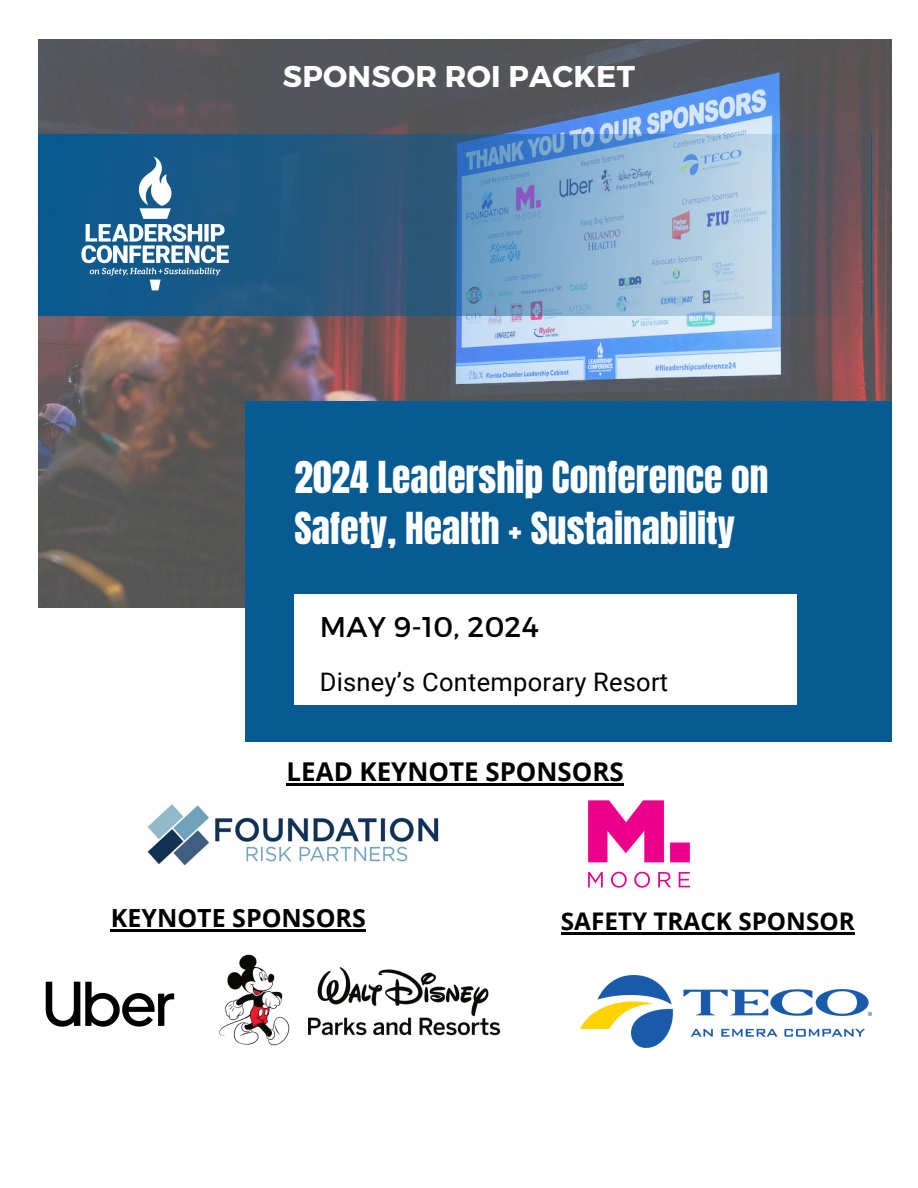
<style>
.page{position:relative;width:918px;height:1188px;background:#fff}
.page>*{position:absolute;margin:0;border:0;box-sizing:border-box;transform-origin:0 0}
.t1{font:37.5px/51.8px "Anton";color:#fff}
.t2{font:700 30px "Montserrat";letter-spacing:.01em;color:#fff}
.t3{font:28.5px "Montserrat";letter-spacing:.01em;color:#000}
.t4{font:700 25.95px "Open Sans";color:#000}
.t5{font:25.5px "Roboto";letter-spacing:.01em;color:#000}
.t6{font:700 25.05px "Open Sans";color:#000}
.t7{font:700 24.3px "Open Sans";color:#000}
</style>
<div class="page">
<img style="left:39px;top:39px;width:853px;height:568px">
<div style="left:245px;top:401px;width:646px;height:340px;background:#075a92"></div>
<div style="left:294px;top:594px;width:503px;height:111px;background:#fff"></div>
<svg style="left:39px;top:135px;width:832px;height:181px"></svg>
<img style="left:64px;top:155px;width:180px;height:139px">
<img style="left:588px;top:800px;width:102px;height:88px">
<img style="left:147px;top:804px;width:292px;height:62px">
<img style="left:45px;top:982px;width:129px;height:45px">
<img style="left:219px;top:954px;width:282px;height:92px">
<img style="left:581px;top:976px;width:290px;height:72px">
<hr style="left:287px;top:783px;width:337px;height:2px;background:#000">
<hr style="left:111px;top:929px;width:255px;height:2px;background:#000">
<hr style="left:561px;top:932px;width:294px;height:3px;background:#000">
<p class="t2" style="left:283px;top:57px;width:354px">SPONSOR ROI PACKET</p>
<p class="t1" style="left:295px;top:452px;width:476px">2024 Leadership Conference on<br>Safety, Health + Sustainability</p>
<h2 class="t3" style="left:320px;top:609px;width:221px">MAY 9-10, 2024</h2>
<p class="t5" style="left:320px;top:668px;width:350px">Disney’s Contemporary Resort</p>
<p class="t4" style="left:287px;top:753px;width:339px">LEAD KEYNOTE SPONSORS</p>
<h1 class="t6" style="left:111px;top:900px;width:256px">KEYNOTE SPONSORS</h1>
<h3 class="t7" style="left:561px;top:904px;width:295px">SAFETY TRACK SPONSOR</h3>
</div>
